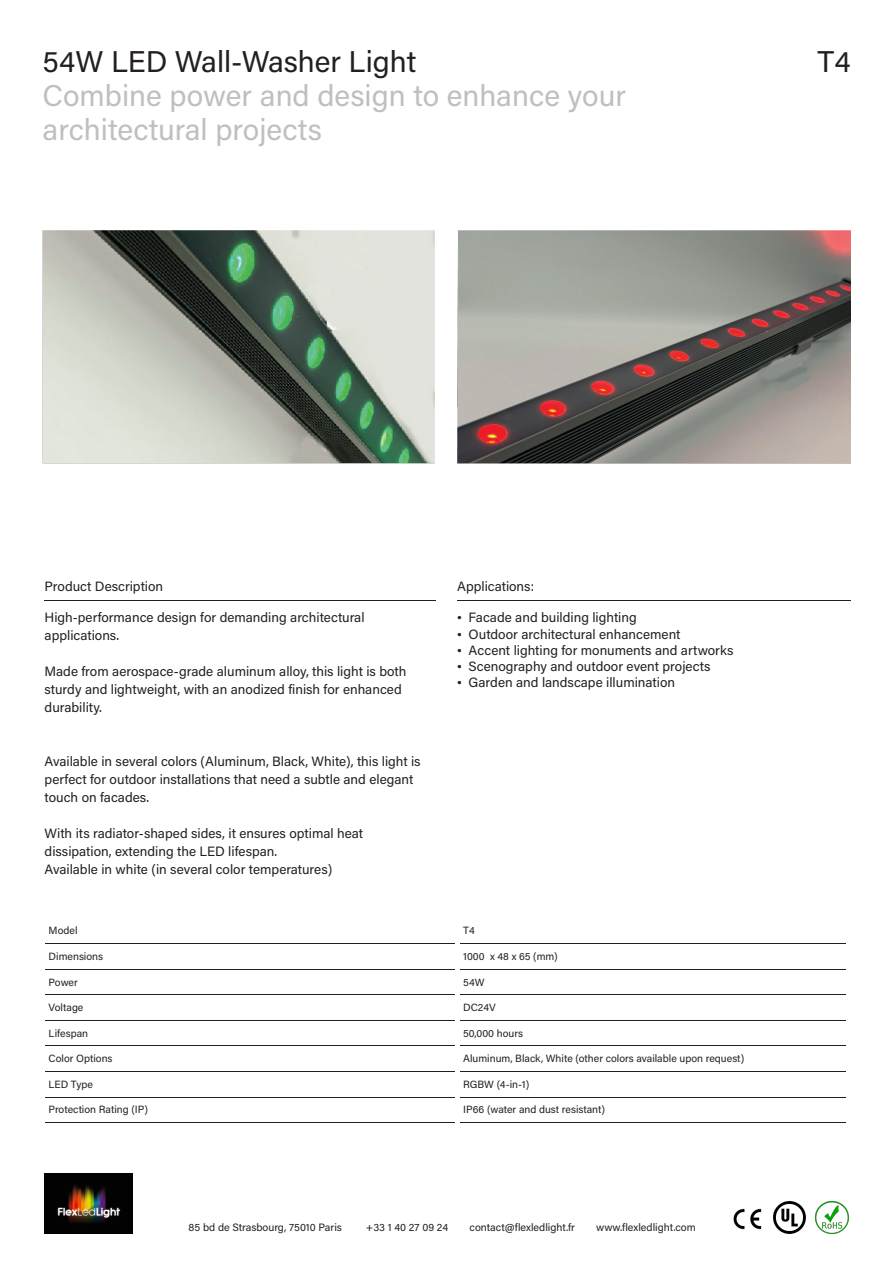
<style>
.page{position:relative;width:893px;height:1263px;background:#fff}
.page>*{position:absolute;margin:0;border:0;box-sizing:border-box;transform-origin:0 0}
.t1{font:30px/34.5px "Acumin Pro";color:#bdbfc1}
.t2{font:30px "Acumin Pro";color:#231f20}
.t3{font:13.5px/18px "Acumin Pro";color:#231f20}
.t4{font:10.65px "Acumin Pro";color:#231f20}
.t5{font:10.5px "Acumin Pro";color:#231f20}
.s1{font-family:"Times New Roman"}
</style>
<div class="page">
<hr style="left:45px;top:600px;width:391px;height:1px;background:#231f20">
<hr style="left:457px;top:600px;width:393px;height:1px;background:#231f20">
<hr style="left:459px;top:944px;width:387px;height:1px;background:#231f20">
<hr style="left:459px;top:969px;width:387px;height:1px;background:#231f20">
<hr style="left:459px;top:995px;width:387px;height:1px;background:#231f20">
<hr style="left:459px;top:1020px;width:387px;height:1px;background:#231f20">
<hr style="left:459px;top:1046px;width:387px;height:1px;background:#231f20">
<hr style="left:459px;top:1071px;width:387px;height:1px;background:#231f20">
<hr style="left:459px;top:1097px;width:387px;height:1px;background:#231f20">
<hr style="left:459px;top:1122px;width:387px;height:1px;background:#231f20">
<hr style="left:45px;top:944px;width:410px;height:1px;background:#231f20">
<hr style="left:45px;top:969px;width:410px;height:1px;background:#231f20">
<hr style="left:45px;top:995px;width:410px;height:1px;background:#231f20">
<hr style="left:45px;top:1020px;width:410px;height:1px;background:#231f20">
<hr style="left:45px;top:1046px;width:410px;height:1px;background:#231f20">
<hr style="left:45px;top:1071px;width:410px;height:1px;background:#231f20">
<hr style="left:45px;top:1097px;width:410px;height:1px;background:#231f20">
<hr style="left:45px;top:1122px;width:410px;height:1px;background:#231f20">
<img style="left:42px;top:230px;width:392px;height:234px">
<img style="left:457px;top:230px;width:393px;height:234px">
<img style="left:733px;top:1208px;width:29px;height:22px">
<img style="left:816px;top:1201px;width:32px;height:32px">
<img style="left:773px;top:1201px;width:33px;height:33px">
<img style="left:45px;top:1173px;width:87px;height:61px">
<h1 class="t2" style="left:43px;top:41px;width:375px">54W LED Wall-Washer Light</h1>
<h1 class="t1" style="left:43px;top:77px;width:585px">Combine power and design to enhance your architectural projects</h1>
<h1 class="t2" style="left:818px;top:41px;width:34px">T4</h1>
<p class="t3" style="left:45px;top:577px;width:120px">Product Description</p>
<p class="t3" style="left:45px;top:608px;width:321px">High-performance design for demanding architectural applications.</p>
<p class="t3" style="left:45px;top:662px;width:363px">Made from aerospace-grade aluminum alloy, this light is both sturdy and lightweight, with an anodized finish for enhanced durability.</p>
<p class="t3" style="left:45px;top:752px;width:377px">Available in several colors (Aluminum, Black, White), this light is perfect for outdoor installations that need a subtle and elegant touch on facades.</p>
<p class="t3" style="left:45px;top:824px;width:320px">With its radiator-shaped sides, it ensures optimal heat dissipation, extending the LED lifespan.<br>Available in white (in several color temperatures)</p>
<p class="t3" style="left:457px;top:577px;width:79px">Applications:</p>
<p class="t3" style="left:457px;top:608px;width:181px"><span class="s1">•</span> Facade and building lighting</p>
<p class="t3" style="left:457px;top:624px;width:225px"><span class="s1">•</span> Outdoor architectural enhancement</p>
<p class="t3" style="left:457px;top:641px;width:278px"><span class="s1">•</span> Accent lighting for monuments and artworks</p>
<p class="t3" style="left:457px;top:657px;width:255px"><span class="s1">•</span> Scenography and outdoor event projects</p>
<p class="t3" style="left:457px;top:673px;width:219px"><span class="s1">•</span> Garden and landscape illumination</p>
<p class="t5" style="left:49px;top:923px;width:30px">Model</p>
<p class="t5" style="left:463px;top:923px;width:13px">T4</p>
<p class="t5" style="left:463px;top:949px;width:96px">1000 x 48 x 65 (mm)</p>
<p class="t5" style="left:49px;top:975px;width:31px">Power</p>
<p class="t5" style="left:463px;top:975px;width:23px">54W</p>
<p class="t5" style="left:49px;top:1000px;width:36px">Voltage</p>
<p class="t5" style="left:463px;top:1000px;width:34px">DC24V</p>
<p class="t5" style="left:49px;top:1026px;width:41px">Lifespan</p>
<p class="t5" style="left:463px;top:1026px;width:61px">50,000 hours</p>
<p class="t5" style="left:49px;top:1051px;width:65px">Color Options</p>
<p class="t5" style="left:463px;top:1051px;width:283px">Aluminum, Black, White (other colors available upon request)</p>
<p class="t5" style="left:49px;top:1077px;width:46px">LED Type</p>
<p class="t5" style="left:463px;top:1077px;width:68px">RGBW (4-in-1)</p>
<p class="t5" style="left:49px;top:1102px;width:101px">Protection Rating (IP)</p>
<p class="t5" style="left:463px;top:1102px;width:144px">IP66 (water and dust resistant)</p>
<p class="t5" style="left:49px;top:949px;width:56px">Dimensions</p>
<p class="t4" style="left:189px;top:1220px;width:155px">85 bd de Strasbourg, 75010 Paris</p>
<p class="t4" style="left:366px;top:1220px;width:84px">+33 1 40 27 09 24</p>
<p class="t4" style="left:470px;top:1220px;width:107px">contact@flexledlight.fr</p>
<p class="t4" style="left:596px;top:1220px;width:101px">www.flexledlight.com</p>
</div>
